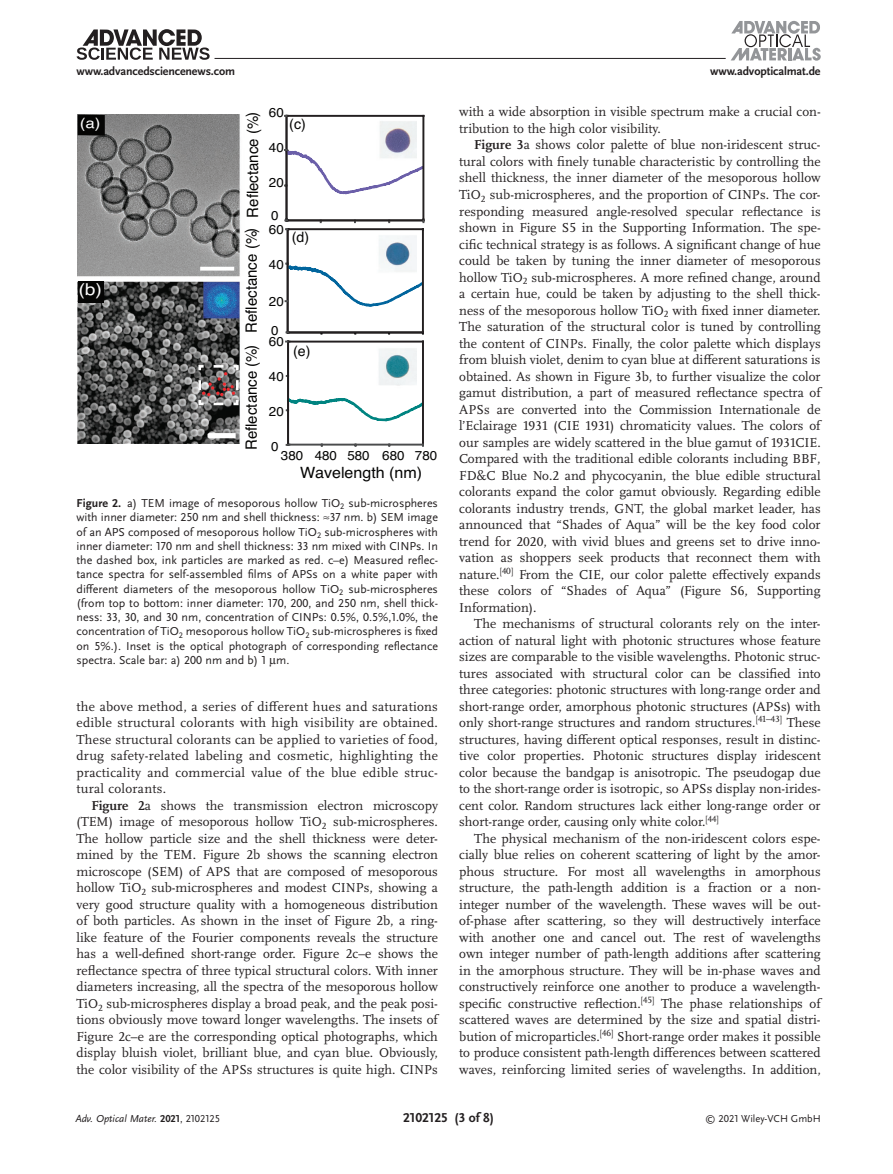
<style>
.page{position:relative;width:893px;height:1174px;background:#fff}
.page>*{position:absolute;margin:0;border:0;box-sizing:border-box;transform-origin:0 0}
.t1{font:15.6px "Helvetica";color:#050504}
.t2{font:14.25px "Helvetica";color:#050504}
.t3{font:13.5px/16.5px "Scala Pro";color:#231f20;text-align:justify}
.t4{font:700 13.5px "Scala Sans Pro";color:#231f20}
.t5{font:12.9px "Helvetica";color:#050504}
.t6{font:12px/14.2px "Scala Sans Pro";color:#231f20;text-align:justify}
.t7{font:700 12px "Scala Sans Pro";letter-spacing:-.01em;color:#231f20}
.t8{font:italic 10.5px "Scala Sans Pro";color:#231f20}
.t9{font:10.5px "Scala Sans Pro";color:#231f20}
.s1{font-weight:700}
.s2{font-weight:700;font-style:normal}
.s3{font-style:normal}
</style>
<div class="page">
<svg style="left:77px;top:29px;width:133px;height:31px"></svg>
<svg style="left:731px;top:21px;width:90px;height:40px"></svg>
<hr style="left:215px;top:58px;width:511px;height:1px;background:#231f20">
<img style="left:77px;top:115px;width:339px;height:328px">
<div style="left:208px;top:433px;width:28px;height:5px;background:#fff"></div>
<svg style="left:197px;top:364px;width:43px;height:42px;background:#807575"></svg>
<hr style="left:286px;top:116px;width:1px;height:104px;background:#231f20">
<hr style="left:422px;top:116px;width:2px;height:104px;background:#231f20">
<hr style="left:287px;top:219px;width:136px;height:2px;background:#231f20">
<hr style="left:287px;top:115px;width:136px;height:2px;background:#231f20">
<hr style="left:287px;top:229px;width:2px;height:103px;background:#231f20">
<hr style="left:422px;top:229px;width:2px;height:103px;background:#231f20">
<hr style="left:288px;top:331px;width:135px;height:2px;background:#231f20">
<hr style="left:288px;top:228px;width:135px;height:2px;background:#231f20">
<hr style="left:288px;top:443px;width:135px;height:2px;background:#4b4c4d">
<svg style="left:285px;top:385px;width:137px;height:38px"></svg>
<hr style="left:287px;top:341px;width:2px;height:103px;background:#231f20">
<hr style="left:422px;top:341px;width:2px;height:103px;background:#231f20">
<hr style="left:288px;top:341px;width:135px;height:1px;background:#231f20">
<div style="left:78px;top:282px;width:26px;height:21px;background:#050504"></div>
<svg style="left:200px;top:267px;width:34px;height:4px"></svg>
<div style="left:78px;top:115px;width:27px;height:21px;background:#050504"></div>
<svg style="left:283px;top:141px;width:142px;height:58px"></svg>
<svg style="left:284px;top:255px;width:140px;height:54px"></svg>
<p class="t7" style="left:77px;top:64px;width:160px">www.advancedsciencenews.com</p>
<p class="t5" style="left:269px;top:103px;width:16px">60</p>
<p class="t1" style="left:241px;top:218px;width:107px;rotate:-90deg">Reflectance (%)</p>
<p class="t2" style="left:289px;top:113px;width:18px">(c)</p>
<p class="t5" style="left:269px;top:138px;width:16px">40</p>
<p class="t5" style="left:269px;top:173px;width:16px">20</p>
<p class="t5" style="left:271px;top:206px;width:9px">0</p>
<p class="t1" style="left:239px;top:333px;width:107px;rotate:-90deg">Reflectance (%)</p>
<p class="t1" style="left:239px;top:450px;width:107px;rotate:-90deg">Reflectance (%)</p>
<p class="t5" style="left:269px;top:220px;width:16px">60</p>
<p class="t5" style="left:269px;top:254px;width:16px">40</p>
<p class="t2" style="left:292px;top:226px;width:19px">(d)</p>
<p class="t5" style="left:269px;top:291px;width:16px">20</p>
<p class="t5" style="left:271px;top:320px;width:9px">0</p>
<p class="t5" style="left:269px;top:332px;width:16px">60</p>
<p class="t5" style="left:269px;top:366px;width:16px">40</p>
<p class="t5" style="left:269px;top:401px;width:16px">20</p>
<p class="t2" style="left:293px;top:340px;width:19px">(e)</p>
<p class="t5" style="left:271px;top:436px;width:9px">0</p>
<p class="t5" style="left:281px;top:445px;width:158px">380 480 580 680 780</p>
<p class="t1" style="left:300px;top:460px;width:124px">Wavelength (nm)</p>
<p class="t6" style="left:77px;top:496px;width:363px"><span class="s1">Figure 2.</span> a) TEM image of mesoporous hollow TiO<sub>2</sub> sub-microspheres with inner diameter: 250 nm and shell thickness: ≈37 nm. b) SEM image of an APS composed of mesoporous hollow TiO<sub>2</sub> sub-microspheres with inner diameter: 170 nm and shell thickness: 33 nm mixed with CINPs. In the dashed box, ink particles are marked as red. c–e) Measured reflec&shy;tance spectra for self-assembled films of APSs on a white paper with different diameters of the mesoporous hollow TiO<sub>2</sub> sub-microspheres (from top to bottom: inner diameter: 170, 200, and 250 nm, shell thick&shy;ness: 33, 30, and 30 nm, concentration of CINPs: 0.5%, 0.5%,1.0%, the concentration of TiO<sub>2</sub> mesoporous hollow TiO<sub>2</sub> sub-microspheres is fixed on 5%.). Inset is the optical photograph of corresponding reflectance spectra. Scale bar: a) 200 nm and b) 1 m.</p>
<p class="t3" style="left:77px;top:698px;width:363px">the above method, a series of different hues and saturations edible structural colorants with high visibility are obtained.<br>These structural colorants can be applied to varieties of food, drug safety-related labeling and cosmetic, highlighting the practicality and commercial value of the blue edible struc&shy;tural colorants.</p>
<p class="t3" style="left:77px;top:797px;width:363px;text-indent:15px"><span class="s1">Figure 2</span>a shows the transmission electron microscopy (TEM) image of mesoporous hollow TiO<sub>2</sub> sub-microspheres.<br>The hollow particle size and the shell thickness were deter&shy;mined by the TEM. Figure 2b shows the scanning electron microscope (SEM) of APS that are composed of mesoporous hollow TiO<sub>2</sub> sub-microspheres and modest CINPs, showing a very good structure quality with a homogeneous distribution of both particles. As shown in the inset of Figure 2b, a ring&shy;like feature of the Fourier components reveals the structure has a well-defined short-range order. Figure 2c–e shows the reflectance spectra of three typical structural colors. With inner diameters increasing, all the spectra of the mesoporous hollow TiO<sub>2</sub> sub-microspheres display a broad peak, and the peak posi&shy;tions obviously move toward longer wavelengths. The insets of Figure 2c–e are the corresponding optical photographs, which display bluish violet, brilliant blue, and cyan blue. Obviously, the color visibility of the APSs structures is quite high. CINPs</p>
<p class="t7" style="left:710px;top:64px;width:112px">www.advopticalmat.de</p>
<p class="t3" style="left:459px;top:104px;width:363px">with a wide absorption in visible spectrum make a crucial con&shy;tribution to the high color visibility.</p>
<p class="t3" style="left:459px;top:137px;width:363px;text-indent:15px"><span class="s1">Figure 3</span>a shows color palette of blue non-iridescent struc&shy;tural colors with finely tunable characteristic by controlling the shell thickness, the inner diameter of the mesoporous hollow TiO<sub>2</sub> sub-microspheres, and the proportion of CINPs. The cor&shy;responding measured angle-resolved specular reflectance is shown in Figure S5 in the Supporting Information. The spe&shy;cific technical strategy is as follows. A significant change of hue could be taken by tuning the inner diameter of mesoporous hollow TiO<sub>2</sub> sub-microspheres. A more refined change, around a certain hue, could be taken by adjusting to the shell thick&shy;ness of the mesoporous hollow TiO<sub>2</sub> with fixed inner diameter.<br>The saturation of the structural color is tuned by controlling the content of CINPs. Finally, the color palette which displays from bluish violet, denim to cyan blue at different saturations is obtained. As shown in Figure 3b, to further visualize the color gamut distribution, a part of measured reflectance spectra of APSs are converted into the Commission Internationale de l’Eclairage 1931 (CIE 1931) chromaticity values. The colors of our samples are widely scattered in the blue gamut of 1931CIE.<br>Compared with the traditional edible colorants including BBF, FD&amp;C Blue No.2 and phycocyanin, the blue edible structural colorants expand the color gamut obviously. Regarding edible colorants industry trends, GNT, the global market leader, has announced that “Shades of Aqua” will be the key food color trend for 2020, with vivid blues and greens set to drive inno&shy;vation as shoppers seek products that reconnect them with nature.<sup>[40]</sup> From the CIE, our color palette effectively expands these colors of “Shades of Aqua” (Figure S6, Supporting Information).</p>
<p class="t3" style="left:459px;top:615px;width:363px;text-indent:15px">The mechanisms of structural colorants rely on the inter&shy;action of natural light with photonic structures whose feature sizes are comparable to the visible wavelengths. Photonic struc&shy;tures associated with structural color can be classified into three categories: photonic structures with long-range order and short-range order, amorphous photonic structures (APSs) with only short-range structures and random structures.<sup>[41–43]</sup> These structures, having different optical responses, result in distinc&shy;tive color properties. Photonic structures display iridescent color because the bandgap is anisotropic. The pseudogap due to the short-range order is isotropic, so APSs display non-irides&shy;cent color. Random structures lack either long-range order or short-range order, causing only white color.<sup>[44]</sup></p>
<p class="t3" style="left:459px;top:830px;width:363px;text-indent:15px">The physical mechanism of the non-iridescent colors espe&shy;cially blue relies on coherent scattering of light by the amor&shy;phous structure. For most all wavelengths in amorphous structure, the path-length addition is a fraction or a non&shy;integer number of the wavelength. These waves will be out&shy;of-phase after scattering, so they will destructively interface with another one and cancel out. The rest of wavelengths own integer number of path-length additions after scattering in the amorphous structure. They will be in-phase waves and constructively reinforce one another to produce a wavelength&shy;specific constructive reflection.<sup>[45]</sup> The phase relationships of scattered waves are determined by the size and spatial distri&shy;bution of microparticles.<sup>[46]</sup> Short-range order makes it possible to produce consistent path-length differences between scattered waves, reinforcing limited series of wavelengths. In addition,</p>
<p class="t8" style="left:76px;top:1111px;width:146px">Adv. Optical Mater. <span class="s2">2021</span><span class="s3">, 2102125</span></p>
<p class="t4" style="left:403px;top:1109px;width:92px">2102125 (3 of 8)</p>
<p class="t9" style="left:705px;top:1111px;width:117px">© 2021 Wiley-VCH GmbH</p>
</div>
